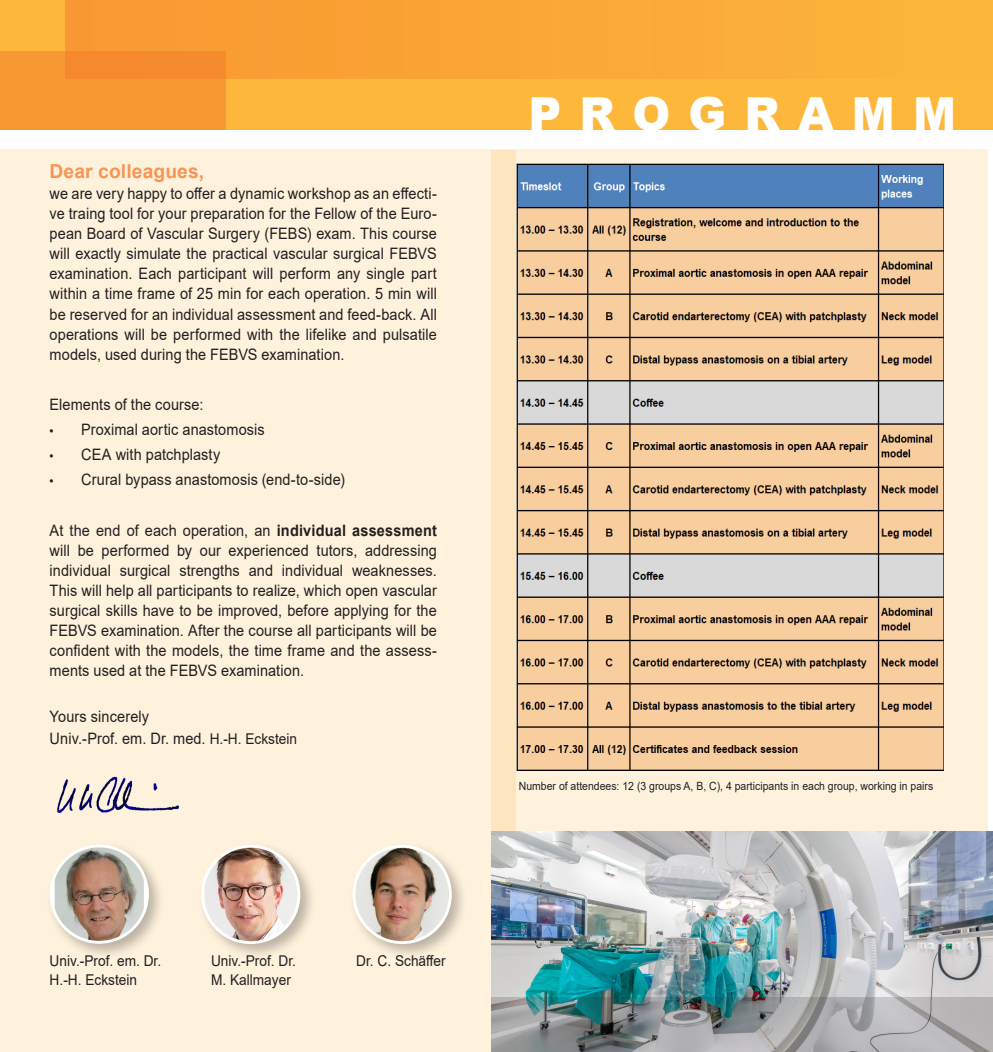
<style>
.page{position:relative;width:993px;height:1052px;background:#fff}
.page>*{position:absolute;margin:0;border:0;box-sizing:border-box;transform-origin:0 0}
.t1{font:900 45.5px "Arial";letter-spacing:.4em;color:#fff}
.t2{font:700 19.25px "Arial";letter-spacing:.005em;color:#f79554}
.t3{font:15.75px/20.1px "Arial";letter-spacing:.005em;color:#231f20;text-align:justify;scale:.92 1}
.t4{font:14.88px/19.2px "Arial";color:#231f20;scale:.92 1}
.t5{font:11.38px "Arial";color:#231f20;scale:.92 1}
.s1{font-family:"Myriad Pro"}
.s2{font-weight:700}
.s3{font-size:14.88px}
</style>
<div class="page">
<div style="left:0;top:149px;width:987px;height:903px;background:#fef2dc"></div>
<div style="left:0;top:0;width:992px;height:137px;background:#fdb73b"></div>
<div style="left:349px;top:841px;width:119px;height:119px;background:#231f20;opacity:.3"></div>
<img style="left:354px;top:846px;width:95px;height:96px">
<div style="left:352px;top:845px;width:99px;height:99px;border:3px solid #fff;border-radius:50%"></div>
<div style="left:66px;top:0;width:926px;height:78px;background:linear-gradient(to right,#f89832,#fcb63a)"></div>
<div style="left:0;top:52px;width:226px;height:78px;background:linear-gradient(to right,#f89732,#f79230)"></div>
<div style="left:0;top:130px;width:992px;height:15px;background:#fff"></div>
<img style="left:57px;top:776px;width:122px;height:37px">
<div style="left:491px;top:150px;width:25px;height:902px;background:#fde6bd"></div>
<div style="left:46px;top:841px;width:119px;height:119px;background:#231f20;opacity:.3"></div>
<img style="left:55px;top:846px;width:89px;height:96px">
<div style="left:50px;top:844px;width:99px;height:99px;border:3px solid #fff;border-radius:50%"></div>
<img style="left:516px;top:164px;width:427px;height:606px">
<img style="left:491px;top:831px;width:501px;height:166px">
<svg style="left:491px;top:997px;width:501px;height:55px;background:#939a9c"></svg>
<div style="left:197px;top:841px;width:119px;height:119px;background:#231f20;opacity:.3"></div>
<img style="left:204px;top:847px;width:95px;height:95px">
<div style="left:201px;top:845px;width:99px;height:99px;border:3px solid #fff;border-radius:50%"></div>
<p class="t2" style="left:50px;top:157px;width:156px">Dear colleagues,</p>
<p class="t3" style="left:50px;top:183px;width:422px">we are very happy to offer a dynamic workshop as an effecti&shy;ve traing tool for your preparation for the Fellow of the Euro&shy;pean Board of Vascular Surgery (FEBS) exam. This course will exactly simulate the practical vascular surgical FEBVS examination. Each participant will perform any single part within a time frame of 25 min for each operation. 5 min will be reserved for an individual assessment and feed-back. All operations will be performed with the lifelike and pulsatile models, used during the FEBVS examination.</p>
<p class="t3" style="left:50px;top:394px;width:168px">Elements of the course:</p>
<p class="t3" style="left:50px;top:419px;width:235px"><span class="s1">•</span> Proximal aortic anastomosis</p>
<p class="t3" style="left:50px;top:444px;width:187px"><span class="s1">•</span> CEA with patchplasty</p>
<p class="t3" style="left:50px;top:469px;width:322px"><span class="s1">•</span> Crural bypass anastomosis (end-to-side)</p>
<p class="t3" style="left:50px;top:520px;width:422px">At the end of each operation, an <span class="s2">individual assessment </span>will be performed by our experienced tutors, addressing individual surgical strengths and individual weaknesses.<br>This will help all participants to realize, which open vascular surgical skills have to be improved, before applying for the FEBVS examination. After the course all participants will be confident with the models, the time frame and the assess&shy;ments used at the FEBVS examination.</p>
<p class="t3" style="left:50px;top:706px;width:109px">Yours sincerely</p>
<p class="t3" style="left:50px;top:728px;width:270px">Univ.-Prof. em. Dr. med. <span class="s3">H.-H. Eckstein</span></p>
<p class="t4" style="left:50px;top:950px;width:123px">Univ.-Prof. em. Dr.<br>H.-H. Eckstein</p>
<p class="t4" style="left:356px;top:950px;width:99px">Dr. C. Schäffer</p>
<p class="t4" style="left:211px;top:951px;width:94px">Univ.-Prof. Dr.<br>M. Kallmayer</p>
<p class="t1" style="left:528px;top:81px;width:429px">PROGRAMM</p>
<p class="t5" style="left:518px;top:778px;width:452px">Number of attendees: 12 (3 groups A, B, C), 4 participants in each group, working in pairs</p>
</div>
